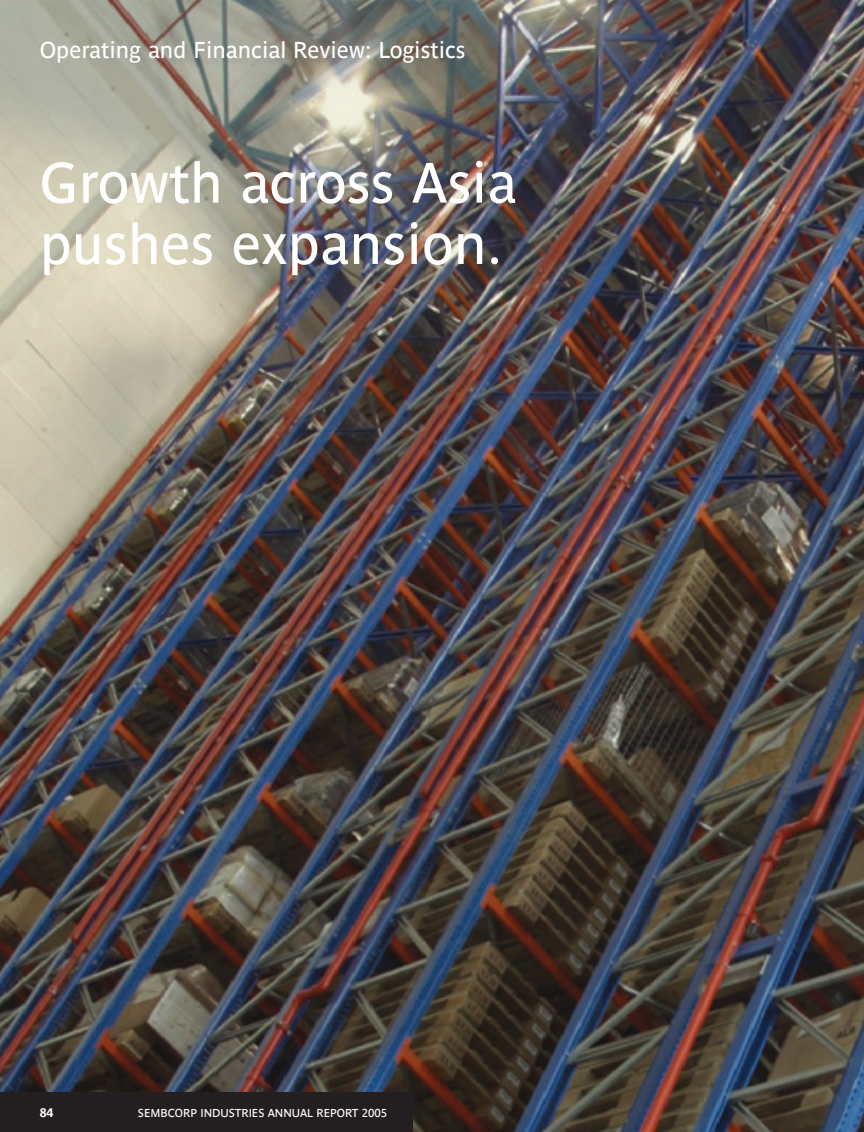
<style>
.page{position:relative;width:864px;height:1132px;background:#fff}
.page>*{position:absolute;margin:0;border:0;box-sizing:border-box;transform-origin:0 0}
.t1{font:56px/61.2px "Parisine";color:#fff}
.t2{font:22.75px "Parisine";color:#fff}
.t3{font:700 12.25px "Parisine";color:#fff}
.t4{font:11.38px "Parisine";color:#fff}
</style>
<div class="page">
<img style="left:0;top:0;width:863px;height:1131px">
<div style="left:0;top:1091px;width:412px;height:40px;background:#231f20"></div>
<p class="t2" style="left:40px;top:36px;width:427px">Operating and Financial Review: Logistics</p>
<h1 class="t1" style="left:40px;top:152px;width:478px">Growth across Asia pushes expansion.</h1>
<p class="t3" style="left:40px;top:1105px;width:15px">84</p>
<p class="t4" style="left:138px;top:1105px;width:251px">SEMBCORP INDUSTRIES ANNUAL REPORT 2005</p>
</div>
